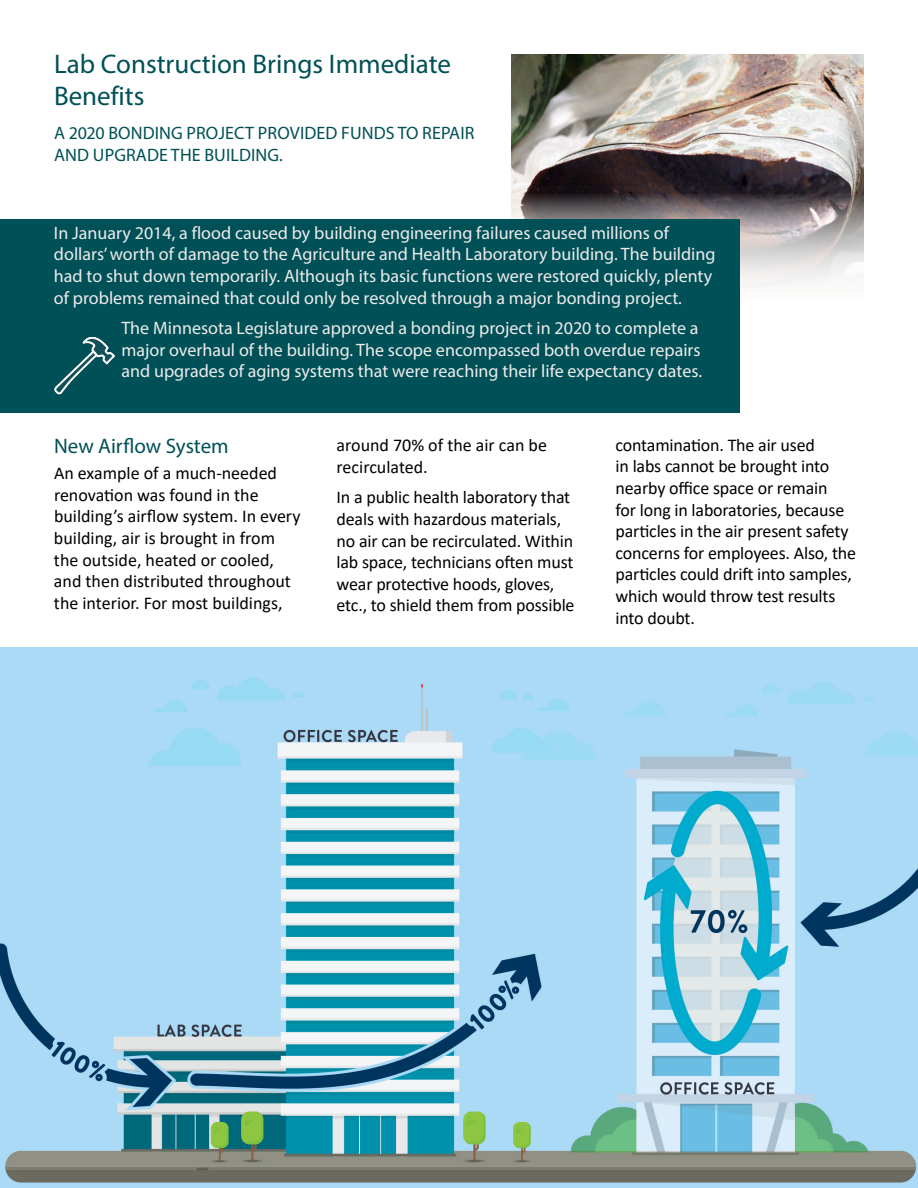
<style>
.page{position:relative;width:918px;height:1188px;background:#fff}
.page>*{position:absolute;margin:0;border:0;box-sizing:border-box;transform-origin:0 0}
.t1{font:27px/32.4px "Myriad Pro";color:#005057}
.t2{font:21px "Myriad Pro";color:#005057}
.t3{font:18px/21.6px "Calibri";letter-spacing:-.01em;color:#000}
.t4{font:18px/21.6px "Myriad Pro";color:#eeebeb}
.t5{font:18px/21.6px "Myriad Pro";letter-spacing:.005em;color:#005057}
</style>
<div class="page">
<img style="left:511px;top:54px;width:353px;height:132px">
<svg style="left:511px;top:186px;width:353px;height:99px;background:#8f898b"></svg>
<div style="left:0;top:219px;width:740px;height:193px;background:#005057"></div>
<img style="left:54px;top:337px;width:61px;height:58px">
<img style="left:0;top:648px;width:918px;height:540px">
<h2 class="t1" style="left:54px;top:47px;width:399px">Lab Construction Brings Immediate<br>Benefits</h2>
<h3 class="t5" style="left:54px;top:122px;width:422px">A 2020 BONDING PROJECT PROVIDED FUNDS TO REPAIR<br>AND UPGRADE THE BUILDING.</h3>
<p class="t4" style="left:54px;top:222px;width:663px">In January 2014, a flood caused by building engineering failures caused millions of dollars’ worth of damage to the Agriculture and Health Laboratory building. The building had to shut down temporarily. Although its basic functions were restored quickly, plenty of problems remained that could only be resolved through a major bonding project.</p>
<p class="t4" style="left:121px;top:317px;width:582px">The Minnesota Legislature approved a bonding project in 2020 to complete a major overhaul of the building. The scope encompassed both overdue repairs and upgrades of aging systems that were reaching their life expectancy dates.</p>
<h3 class="t2" style="left:54px;top:433px;width:176px">New Airfow System</h3>
<p class="t3" style="left:337px;top:434px;width:212px">around 70% of the air can be recirculated.</p>
<p class="t3" style="left:616px;top:434px;width:215px">contamination. The air used in labs cannot be brought into</p>
<p class="t3" style="left:54px;top:462px;width:225px">An example of a much-needed</p>
<p class="t3" style="left:616px;top:477px;width:214px">nearby office space or remain</p>
<p class="t3" style="left:54px;top:484px;width:206px">renovation was found in the</p>
<p class="t3" style="left:337px;top:486px;width:235px">In a public health laboratory that</p>
<p class="t3" style="left:616px;top:498px;width:230px">for long in laboratories, because</p>
<p class="t3" style="left:54px;top:505px;width:248px">building’s airflow system. In every</p>
<p class="t3" style="left:337px;top:508px;width:226px">deals with hazardous materials,</p>
<p class="t3" style="left:616px;top:520px;width:234px">particles in the air present safety</p>
<p class="t3" style="left:54px;top:527px;width:223px">building, air is brought in from</p>
<p class="t3" style="left:337px;top:529px;width:238px">no air can be recirculated. Within</p>
<p class="t3" style="left:616px;top:542px;width:242px">concerns for employees. Also, the</p>
<p class="t3" style="left:54px;top:548px;width:222px">the outside, heated or cooled,</p>
<p class="t3" style="left:337px;top:551px;width:238px">lab space, technicians often must</p>
<p class="t3" style="left:616px;top:563px;width:238px">particles could drift into samples,</p>
<p class="t3" style="left:54px;top:570px;width:238px">and then distributed throughout</p>
<p class="t3" style="left:337px;top:573px;width:240px">wear protective hoods, gloves, etc., to shield them from possible</p>
<p class="t3" style="left:616px;top:585px;width:221px">which would throw test results</p>
<p class="t3" style="left:54px;top:592px;width:230px">the interior. For most buildings,</p>
<p class="t3" style="left:616px;top:606px;width:81px">into doubt.</p>
</div>
